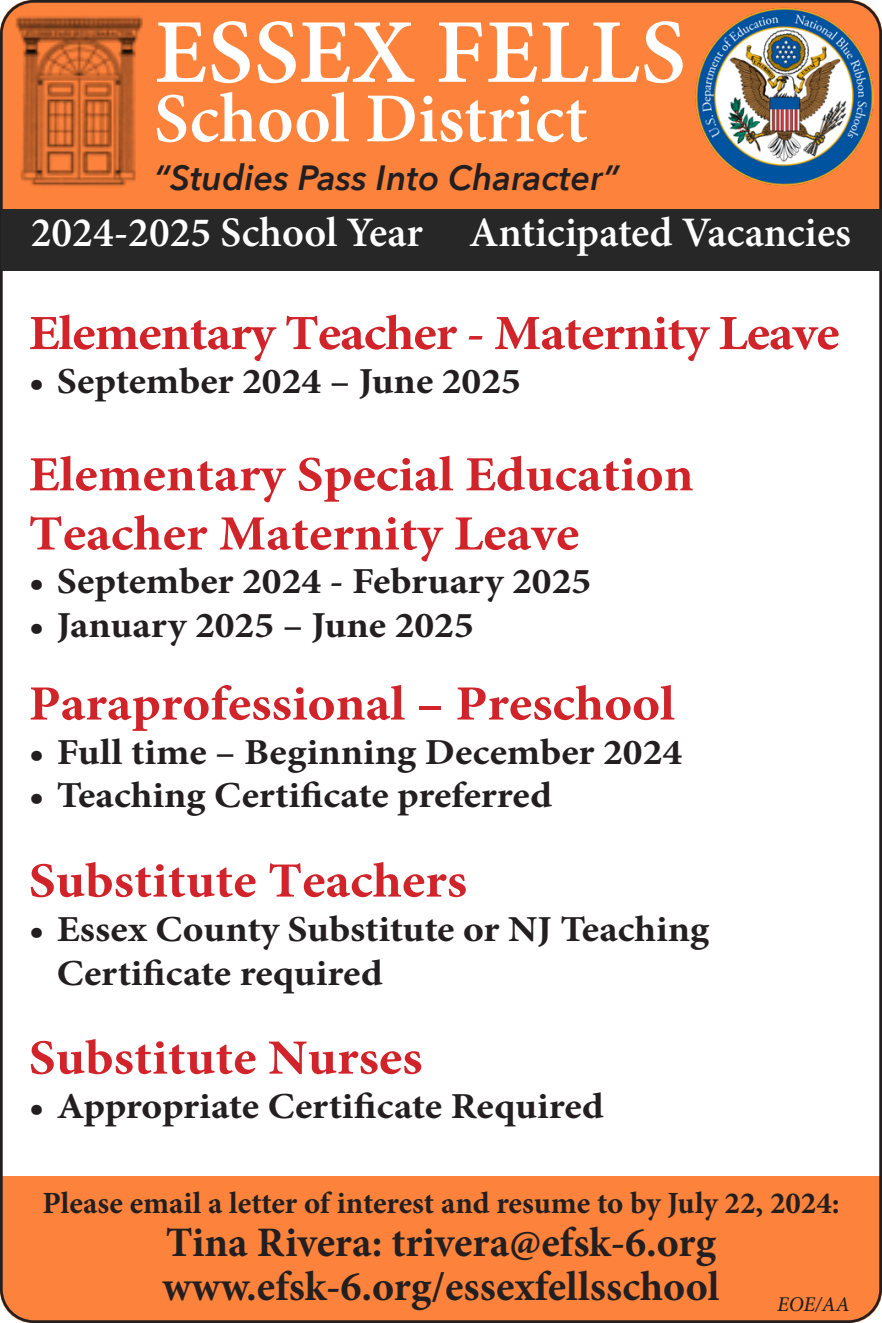
<style>
.page{position:relative;width:882px;height:1323px;background:#fd823c}
.page>*{position:absolute;margin:0;border:0;box-sizing:border-box;transform-origin:0 0}
.t1{font:600 91.35px "Minion Pro";letter-spacing:.01em;color:#fff}
.t2{font:600 70.35px "Minion Pro";color:#fff}
.t3{font:700 49.35px/59.1px "Minion Pro";color:#d1232a;scale:1.08 1}
.t4{font:700 49.35px "Minion Pro";letter-spacing:-.02em;color:#d1232a;scale:1.08 1}
.t5{font:700 42px "Minion Pro";color:#231f20}
.t6{font:600 42px "Minion Pro";color:#fff}
.t7{font:700 36.75px/44.1px "Minion Pro";color:#231f20;scale:1.08 1}
.t8{font:italic 600 35px "Avenir Next";color:#231f20}
.t9{font:700 30.8px "Minion Pro";color:#231f20}
.t10{font:italic 500 21px "Minion Pro";color:#231f20}
</style>
<div class="page">
<div style="left:1px;top:268px;width:881px;height:908px;background:#fff"></div>
<div style="left:1px;top:209px;width:881px;height:62px;background:#272727"></div>
<img style="left:15px;top:8px;width:128px;height:179px">
<img style="left:696px;top:8px;width:178px;height:178px">
<p class="t1" style="left:154px;top:-11px;width:533px">ESSEX FELLS</p>
<p class="t2" style="left:154px;top:70px;width:435px">School District</p>
<p class="t8" style="left:154px;top:148px;width:467px">“Studies Pass Into Character”</p>
<p class="t6" style="left:31px;top:204px;width:822px">2024-2025 School Year Anticipated Vacancies</p>
<p class="t4" style="left:29px;top:299px;width:752px">Elementary Teacher - Maternity Leave</p>
<p class="t7" style="left:29px;top:359px;width:457px">• September 2024 – June 2025</p>
<p class="t3" style="left:29px;top:444px;width:617px">Elementary Special Education<br>Teacher Maternity Leave</p>
<p class="t7" style="left:29px;top:559px;width:522px">• September 2024 - February 2025</p>
<p class="t7" style="left:29px;top:603px;width:414px">• January 2025 – June 2025</p>
<p class="t3" style="left:29px;top:674px;width:600px">Paraprofessional – Preschool</p>
<p class="t7" style="left:29px;top:729px;width:607px">• Full time – Beginning December 2024</p>
<p class="t7" style="left:29px;top:773px;width:486px">• Teaching Certificate preferred</p>
<p class="t3" style="left:29px;top:851px;width:407px">Substitute Teachers</p>
<p class="t7" style="left:57px;top:906px;width:606px;text-indent:-28px">• Essex County Substitute or NJ Teaching<br>Certificate required</p>
<p class="t3" style="left:29px;top:1028px;width:366px">Substitute Nurses</p>
<p class="t7" style="left:29px;top:1083px;width:534px">• Appropriate Certificate Required</p>
<p class="t9" style="left:42px;top:1181px;width:799px">Please email a letter of interest and resume to by July 22, 2024:</p>
<p class="t5" style="left:166px;top:1213px;width:552px">Tina Rivera: trivera@efsk-6.org</p>
<p class="t5" style="left:163px;top:1257px;width:558px">www.efsk-6.org/essexfellsschool</p>
<p class="t10" style="left:777px;top:1290px;width:74px">EOE/AA</p>
</div>
